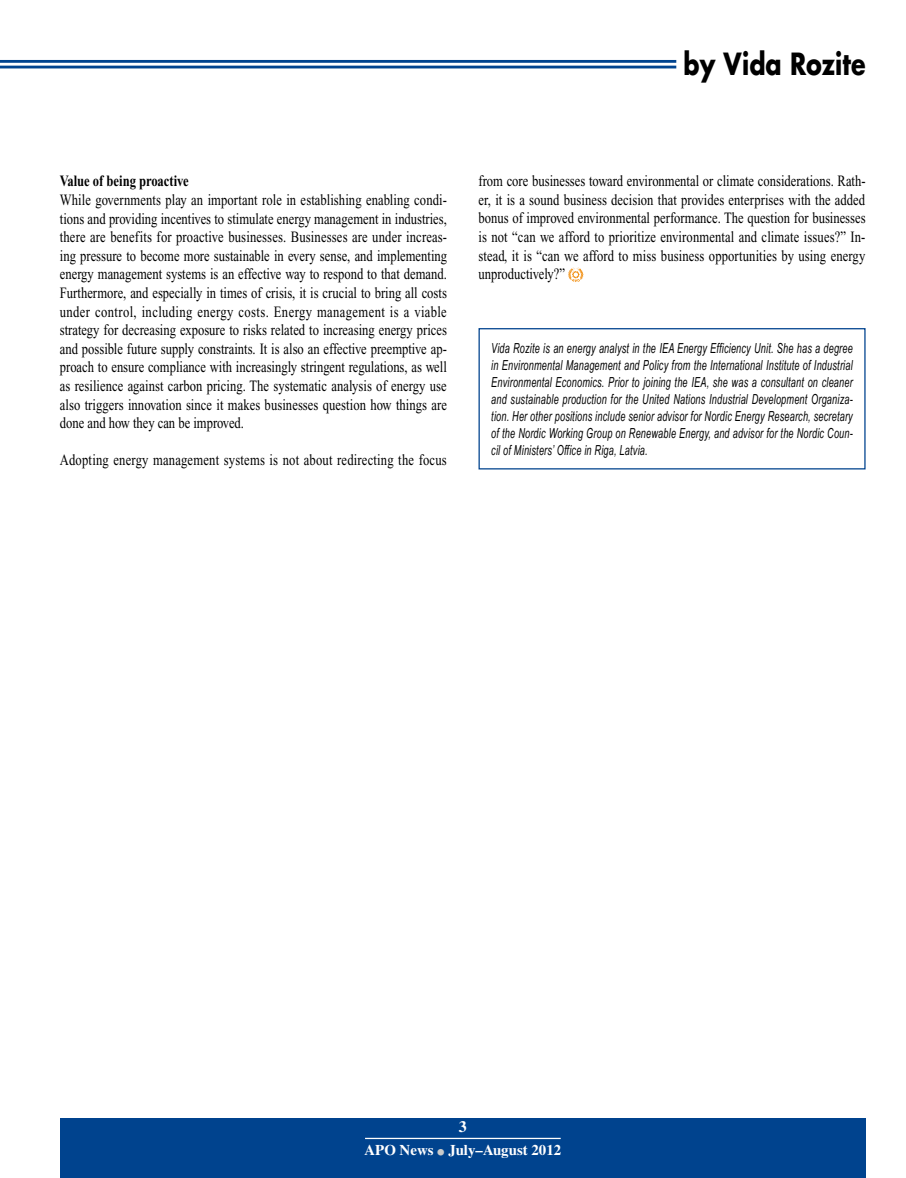
<style>
.page{position:relative;width:906px;height:1178px;background:#fff}
.page>*{position:absolute;margin:0;border:0;box-sizing:border-box;transform-origin:0 0}
.t1{font:700 29.7px "Futura";color:#000;scale:.8 1}
.t2{font:700 15.9px "Times";color:#fff}
.t3{font:15.75px/18.6px "Times New Roman";letter-spacing:.01em;color:#000;text-align:justify;scale:.8 1}
.t4{font:700 15.75px "Times New Roman";color:#000;scale:.8 1}
.t5{font:700 14.85px "Times";color:#fff}
.t6{font:italic 13.8px/17px "Arial Narrow";letter-spacing:.02em;color:#000;text-align:justify;scale:.8 1}
.s1{font-family:"Ryumin";font-weight:300;font-size:7.5px;color:#c9caca}
</style>
<div class="page">
<div style="left:60px;top:1119px;width:805px;height:59px;background:#00438e"></div>
<hr style="left:365px;top:1138px;width:196px;height:1px;background:#fff">
<hr style="left:0;top:60px;width:676px;height:3px;background:#00438e">
<hr style="left:0;top:66px;width:676px;height:2px;background:#00438e">
<svg style="left:568px;top:267px;width:15px;height:15px"></svg>
<div style="left:478px;top:328px;width:387px;height:141px;background:#fff;border:1px solid #00438e"></div>
<h1 class="t1" style="left:683px;top:43px;width:229px">by Vida Rozite</h1>
<p class="t4" style="left:60px;top:172px;width:162px">Value of being proactive</p>
<p class="t3" style="left:60px;top:190px;width:485px">While governments play an important role in establishing enabling condi&shy;tions and providing incentives to stimulate energy management in industries, there are benefits for proactive businesses. Businesses are under increas&shy;ing pressure to become more sustainable in every sense, and implementing energy management systems is an effective way to respond to that demand.<br>Furthermore, and especially in times of crisis, it is crucial to bring all costs under control, including energy costs. Energy management is a viable strategy for decreasing exposure to risks related to increasing energy prices and possible future supply constraints. It is also an effective preemptive ap&shy;proach to ensure compliance with increasingly stringent regulations, as well as resilience against carbon pricing. The systematic analysis of energy use also triggers innovation since it makes businesses question how things are done and how they can be improved.</p>
<p class="t3" style="left:60px;top:451px;width:485px">Adopting energy management systems is not about redirecting the focus</p>
<p class="t3" style="left:478px;top:172px;width:485px">from core businesses toward environmental or climate considerations. Rath&shy;er, it is a sound business decision that provides enterprises with the added bonus of improved environmental performance. The question for businesses is not “can we afford to prioritize environmental and climate issues?” In&shy;stead, it is “can we afford to miss business opportunities by using energy unproductively?”</p>
<p class="t6" style="left:491px;top:339px;width:453px">Vida Rozite is an energy analyst in the IEA Energy Efficiency Unit. She has a degree in Environmental Management and Policy from the International Institute of Industrial Environmental Economics. Prior to joining the IEA, she was a consultant on cleaner and sustainable production for the United Nations Industrial Development Organiza&shy;tion. Her other positions include senior advisor for Nordic Energy Research, secretary of the Nordic Working Group on Renewable Energy, and advisor for the Nordic Coun&shy;cil of Ministers’ Office in Riga, Latvia.</p>
<p class="t2" style="left:459px;top:1117px;width:9px">3</p>
<p class="t5" style="left:364px;top:1141px;width:198px">APO News <span class="s1">●</span> July–August 2012</p>
</div>
